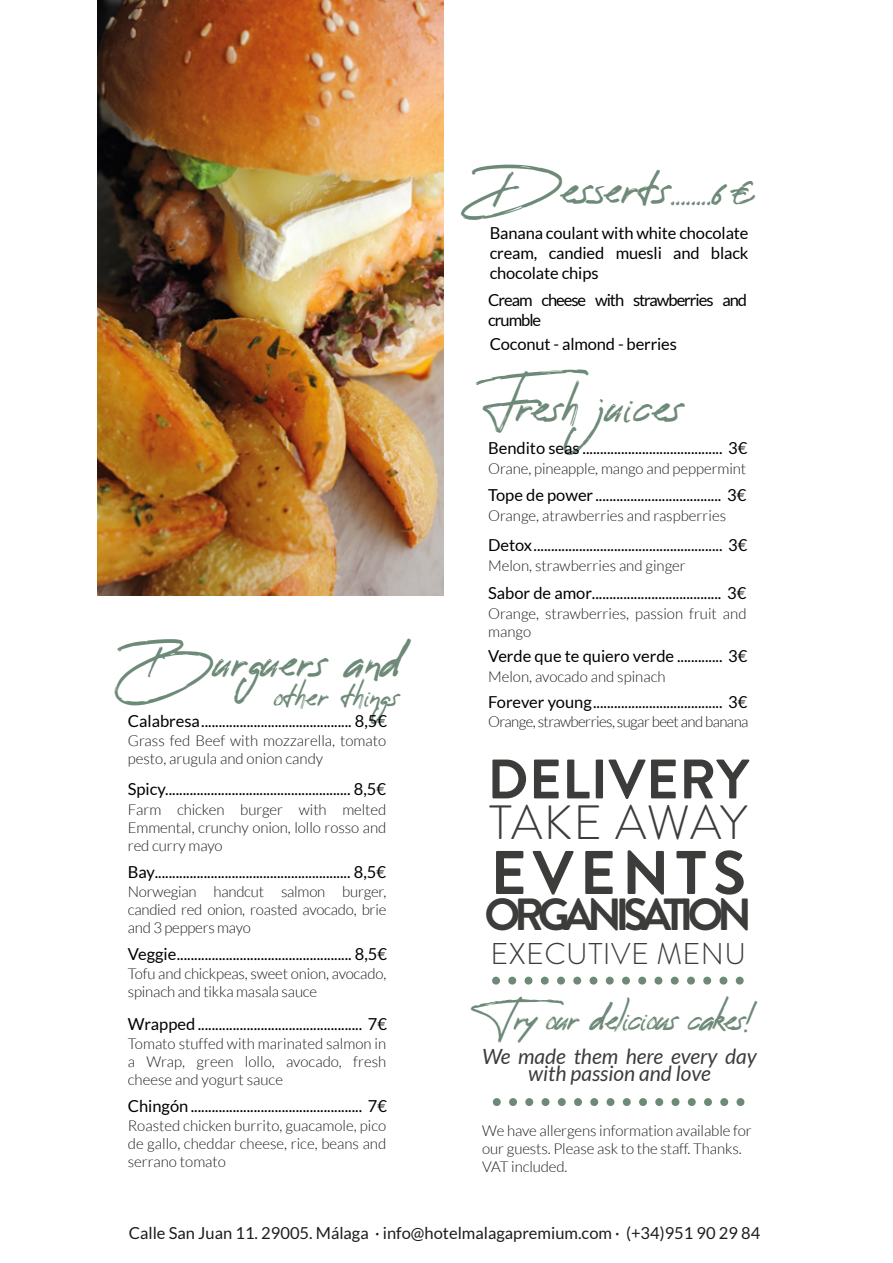
<style>
.page{position:relative;width:893px;height:1263px;background:#fff}
.page>*{position:absolute;margin:0;border:0;box-sizing:border-box;transform-origin:0 0}
.t1{font:300 85.5px/121.4px "Lato";color:#6d8977}
.t2{font:700 61.5px "Brandon Grotesque";letter-spacing:.1em;color:#3c3c3b}
.t3{font:700 55.5px "Brandon Grotesque";letter-spacing:.01em;color:#3c3c3b}
.t4{font:300 48px "Brandon Grotesque";letter-spacing:.005em;color:#3c3c3b}
.t5{font:700 45px "Brandon Grotesque";letter-spacing:-.14em;color:#3c3c3b}
.t6{font:40.5px "Reey";letter-spacing:-.01em;color:#6d8977}
.t7{font:31.5px "Reey";color:#6d8977}
.t8{font:30px "Reey";letter-spacing:-.055em;color:#6d8977}
.t9{font:300 30px "Brandon Grotesque";letter-spacing:.015em;color:#3c3c3b}
.t10{font:27px "Reey";letter-spacing:-.005em;color:#6d8977}
.t11{font:italic 21px/16.5px "Lato";color:#3c3c3b;text-align:center}
.t12{font:16.5px/19.8px "Lato";letter-spacing:-.01em;color:#010101;text-align:justify}
.t13{font:16.5px "Lato";color:#1d1d1c}
.t14{font:16.5px/19.8px "Lato";letter-spacing:-.06em;color:#010101}
.t15{font:300 15px/18px "Lato";letter-spacing:-.005em;color:#1d1d1c}
.t16{font:300 15px "Lato";letter-spacing:-.035em;color:#1d1d1c}
.s1{font-size:40.5px}
</style>
<div class="page">
<img style="left:98px;top:0;width:345px;height:595px">
<h3 class="t7" style="left:490px;top:176px;width:266px"><span class="s1">Desserts</span>........6€</h3>
<h3 class="t6" style="left:118px;top:640px;width:286px">Burguers and</h3>
<h3 class="t10" style="left:274px;top:682px;width:129px">other things</h3>
<p class="t12" style="left:128px;top:711px;width:261px">Calabresa........................................... 8,5€</p>
<p class="t15" style="left:128px;top:732px;width:260px">Grass fed Beef with mozzarella, tomato pesto, arugula and onion candy</p>
<p class="t12" style="left:128px;top:779px;width:260px">Spicy..................................................... 8,5€</p>
<p class="t15" style="left:128px;top:800px;width:260px;text-align:justify">Farm chicken burger with melted Emmental, crunchy onion, lollo rosso and red curry mayo</p>
<p class="t12" style="left:128px;top:862px;width:260px">Bay........................................................ 8,5€</p>
<p class="t15" style="left:128px;top:883px;width:260px;text-align:justify">Norwegian handcut salmon burger, candied red onion, roasted avocado, brie and 3 peppers mayo</p>
<p class="t12" style="left:128px;top:944px;width:261px">Veggie.................................................. 8,5€</p>
<p class="t15" style="left:128px;top:965px;width:260px">Tofu and chickpeas, sweet onion, avocado, spinach and tikka masala sauce</p>
<p class="t12" style="left:128px;top:1014px;width:261px">Wrapped ............................................... 7€</p>
<p class="t15" style="left:128px;top:1035px;width:260px;text-align:justify">Tomato stuffed with marinated salmon in a Wrap, green lollo, avocado, fresh cheese and yogurt sauce</p>
<p class="t12" style="left:128px;top:1096px;width:261px">Chingón ................................................. 7€</p>
<p class="t15" style="left:128px;top:1117px;width:260px;text-align:justify">Roasted chicken burrito, guacamole, pico de gallo, cheddar cheese, rice, beans and serrano tomato</p>
<p class="t12" style="left:490px;top:223px;width:260px">Banana coulant with white chocolate cream, candied muesli and black chocolate chips</p>
<p class="t14" style="left:488px;top:290px;width:260px">Cream cheese with strawberries and crumble</p>
<p class="t12" style="left:490px;top:334px;width:189px">Coconut - almond - berries</p>
<h3 class="t6" style="left:481px;top:385px;width:207px">Fresh juices</h3>
<p class="t12" style="left:488px;top:438px;width:261px">Bendito seas ........................................ 3€</p>
<p class="t15" style="left:488px;top:460px;width:260px">Orane, pineapple, mango and peppermint</p>
<p class="t12" style="left:488px;top:485px;width:260px">Tope de power .................................... 3€</p>
<p class="t15" style="left:488px;top:506px;width:240px">Orange, atrawberries and raspberries</p>
<p class="t12" style="left:488px;top:535px;width:261px">Detox...................................................... 3€</p>
<p class="t15" style="left:488px;top:556px;width:199px">Melon, strawberries and ginger</p>
<p class="t12" style="left:488px;top:583px;width:260px">Sabor de amor..................................... 3€</p>
<p class="t15" style="left:488px;top:604px;width:260px">Orange, strawberries, passion fruit and mango</p>
<p class="t12" style="left:488px;top:646px;width:261px">Verde que te quiero verde ............. 3€</p>
<p class="t15" style="left:488px;top:667px;width:179px">Melon, avocado and spinach</p>
<p class="t12" style="left:488px;top:692px;width:261px">Forever young..................................... 3€</p>
<p class="t16" style="left:488px;top:713px;width:262px">Orange, strawberries, sugar beet and banana</p>
<h3 class="t3" style="left:487px;top:740px;width:263px">DELIVERY</h3>
<h3 class="t4" style="left:489px;top:790px;width:260px">TAKE AWAY</h3>
<h2 class="t2" style="left:490px;top:830px;width:257px">EVENTS</h2>
<h3 class="t5" style="left:484px;top:883px;width:269px">ORGANISATION</h3>
<h3 class="t9" style="left:490px;top:933px;width:257px">EXECUTIVE MENU</h3>
<h3 class="t8" style="left:486px;top:1003px;width:268px">Try our delicious cakes!</h3>
<p class="t11" style="left:482px;top:1049px;width:276px">We made them here every day with passion and love</p>
<h1 class="t1" style="left:488px;top:893px;width:263px">................ ................</h1>
<p class="t15" style="left:482px;top:1121px;width:271px">We have allergens information available for our guests. Please ask to the staff. Thanks.<br>VAT included.</p>
<p class="t13" style="left:129px;top:1224px;width:633px">Calle San Juan 11. 29005. Málaga · info@hotelmalagapremium.com · (+34)951 90 29 84</p>
</div>
